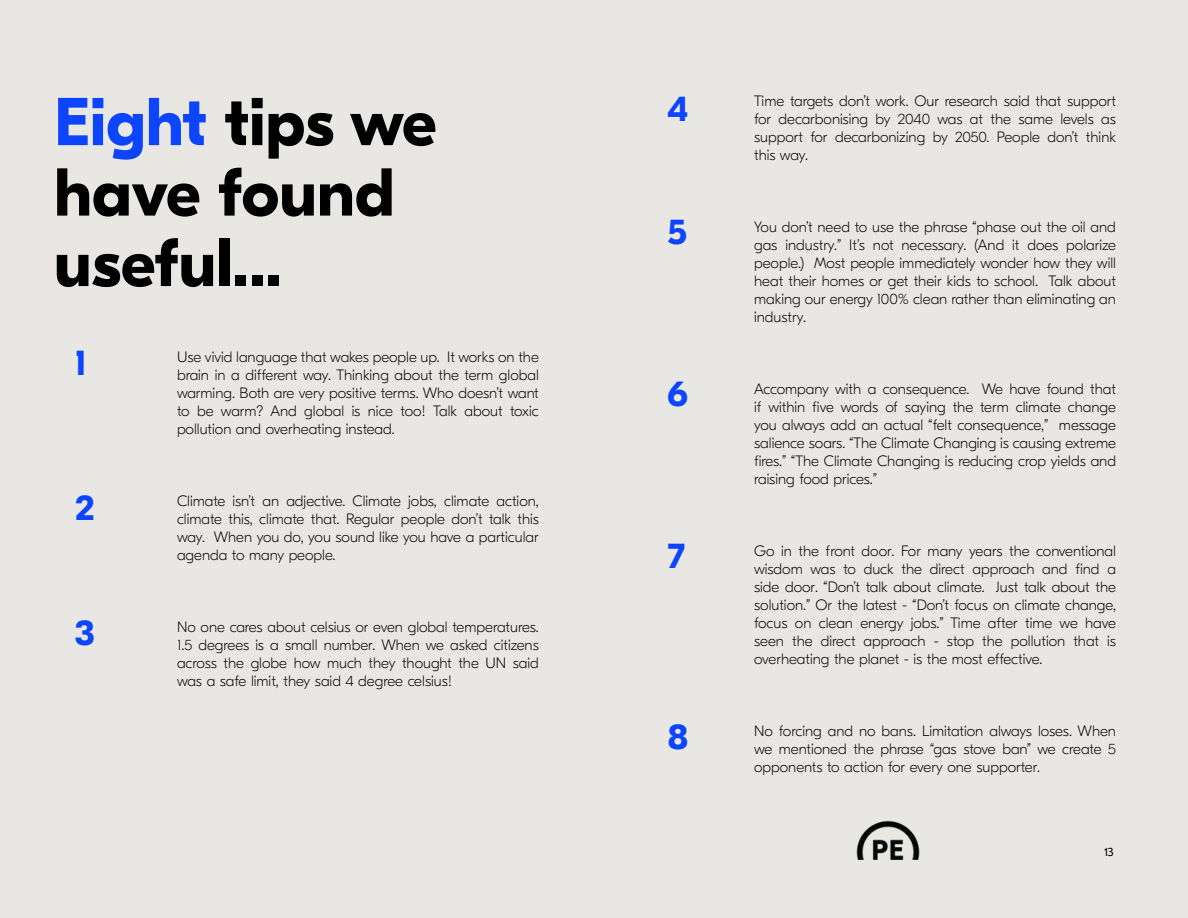
<style>
.page{position:relative;width:1188px;height:918px;background:#fff}
.page>*{position:absolute;margin:0;border:0;box-sizing:border-box;transform-origin:0 0}
.t1{font:700 67.5px/70.5px "GT Eesti Display";color:#000}
.t2{font:700 36px "GT Eesti Display";color:#0d45ff}
.t3{font:100 15px/18px "GT Eesti Display";color:#000;text-align:justify}
.t4{font:12px "GT Eesti Text";color:#000}
.s1{color:#0d45ff}
</style>
<div class="page">
<div style="left:594px;top:0;width:594px;height:918px;background:#e8e7e3"></div>
<img style="left:856px;top:820px;width:64px;height:40px">
<div style="left:0;top:0;width:594px;height:918px;background:#e8e7e3"></div>
<h1 class="t1" style="left:54px;top:88px;width:384px"><span class="s1">Eight</span> tips we have found useful...</h1>
<h2 class="t2" style="left:75px;top:343px;width:14px">1</h2>
<p class="t3" style="left:177px;top:348px;width:363px">Use vivid language that wakes people up. It works on the brain in a different way. Thinking about the term global warming. Both are very positive terms. Who doesn’t want to be warm? And global is nice too! Talk about toxic pollution and overheating instead.</p>
<h2 class="t2" style="left:75px;top:488px;width:21px">2</h2>
<p class="t3" style="left:177px;top:492px;width:363px">Climate isn’t an adjective. Climate jobs, climate action, climate this, climate that. Regular people don’t talk this way. When you do, you sound like you have a particular agenda to many people.</p>
<h2 class="t2" style="left:75px;top:613px;width:21px">3</h2>
<p class="t3" style="left:177px;top:618px;width:363px">No one cares about celsius or even global temperatures.<br>1.5 degrees is a small number. When we asked citizens across the globe how much they thought the UN said was a safe limit, they said 4 degree celsius!</p>
<h2 class="t2" style="left:667px;top:89px;width:22px">4</h2>
<p class="t3" style="left:754px;top:92px;width:363px">Time targets don’t work. Our research said that support for decarbonising by 2040 was at the same levels as support for decarbonizing by 2050. People don’t think this way.</p>
<h2 class="t2" style="left:667px;top:212px;width:21px">5</h2>
<p class="t3" style="left:754px;top:218px;width:363px">You don’t need to use the phrase “phase out the oil and gas industry.” It’s not necessary. (And it does polarize people.) Most people immediately wonder how they will heat their homes or get their kids to school. Talk about making our energy 100% clean rather than eliminating an industry.</p>
<h2 class="t2" style="left:667px;top:373px;width:22px">6</h2>
<p class="t3" style="left:754px;top:380px;width:363px">Accompany with a consequence. We have found that if within five words of saying the term climate change you always add an actual “felt consequence,” message salience soars. “The Climate Changing is causing extreme fires.” “The Climate Changing is reducing crop yields and raising food prices.”</p>
<h2 class="t2" style="left:667px;top:535px;width:19px">7</h2>
<p class="t3" style="left:754px;top:542px;width:363px">Go in the front door. For many years the conventional wisdom was to duck the direct approach and find a side door. “Don’t talk about climate. Just talk about the solution.” Or the latest - “Don’t focus on climate change, focus on clean energy jobs.” Time after time we have seen the direct approach - stop the pollution that is overheating the planet - is the most effective.</p>
<h2 class="t2" style="left:667px;top:717px;width:23px">8</h2>
<p class="t3" style="left:754px;top:722px;width:363px">No forcing and no bans. Limitation always loses. When we mentioned the phrase “gas stove ban” we create 5 opponents to action for every one supporter.</p>
<p class="t4" style="left:1104px;top:845px;width:11px">13</p>
</div>
